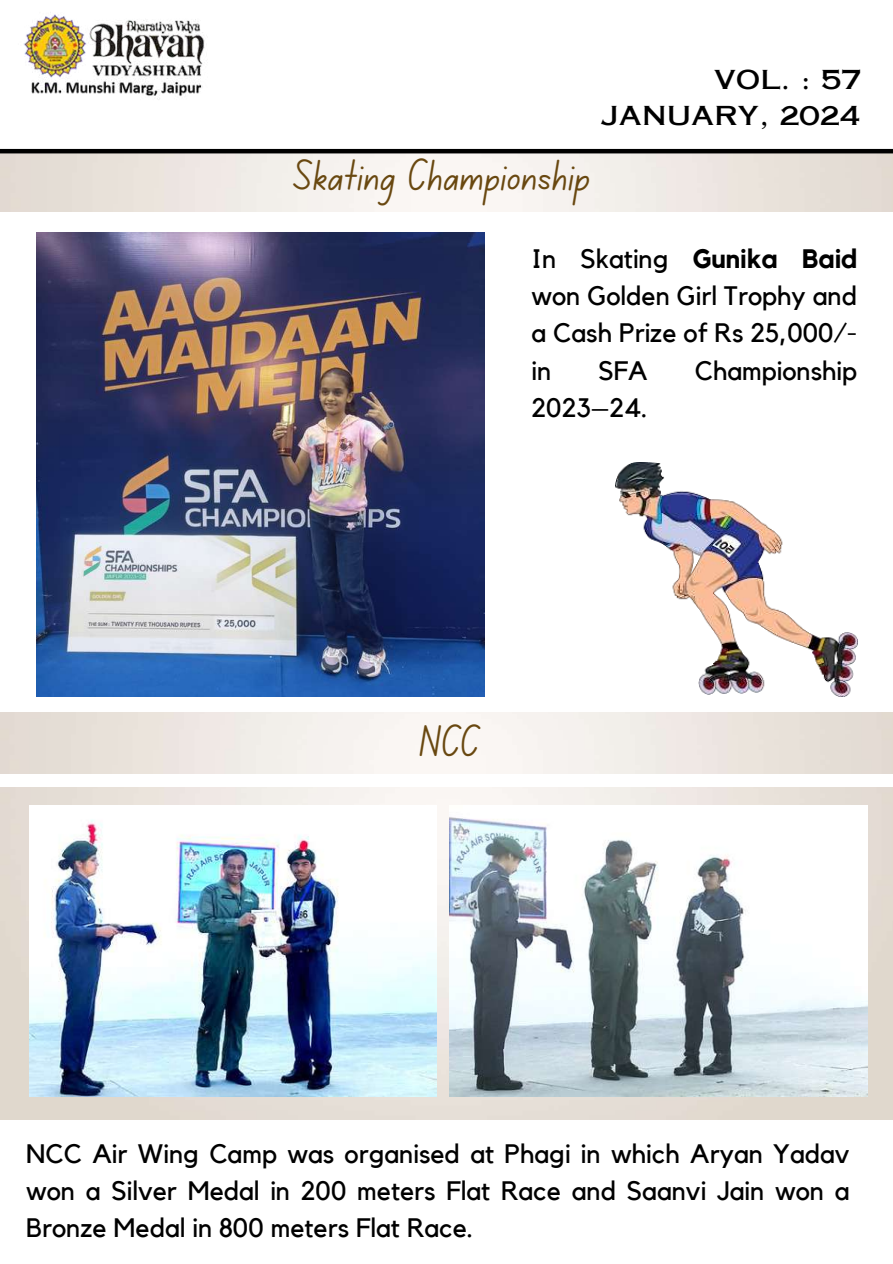
<style>
.page{position:relative;width:893px;height:1264px;background:#fff}
.page>*{position:absolute;margin:0;border:0;box-sizing:border-box;transform-origin:0 0}
.t1{font:44.1px "Canva School Font";color:#694810}
.t2{font:26.55px/37.2px "Kollektif";color:#000;text-align:justify}
.t3{font:25.95px "Copperplate Gothic LT Pro 31 AB";color:#000}
.s1{font-weight:700}
</style>
<div class="page">
<img style="left:24px;top:12px;width:181px;height:88px">
<hr style="left:0;top:149px;width:892px;height:4px;background:#000">
<img style="left:615px;top:462px;width:242px;height:234px">
<img style="left:36px;top:232px;width:448px;height:464px">
<img style="left:29px;top:819px;width:407px;height:277px">
<img style="left:449px;top:805px;width:417px;height:291px">
<p class="t3" style="left:714px;top:70px;width:149px">VOL. : 57</p>
<h1 class="t1" style="left:294px;top:156px;width:298px">Skating Championship</h1>
<p class="t3" style="left:601px;top:106px;width:260px">JANUARY, 2024</p>
<p class="t2" style="left:531px;top:241px;width:327px">In Skating <span class="s1">Gunika Baid </span>won Golden Girl Trophy and a Cash Prize of Rs 25,000/- in</p>
<p class="t2" style="left:598px;top:353px;width:51px">SFA</p>
<p class="t2" style="left:694px;top:353px;width:164px">Championship</p>
<p class="t2" style="left:531px;top:390px;width:117px">2023–24.</p>
<h1 class="t1" style="left:419px;top:722px;width:61px">NCC</h1>
<p class="t2" style="left:26px;top:1135px;width:824px">NCC Air Wing Camp was organised at Phagi in which Aryan Yadav won a Silver Medal in 200 meters Flat Race and Saanvi Jain won a Bronze Medal in 800 meters Flat Race.</p>
</div>
